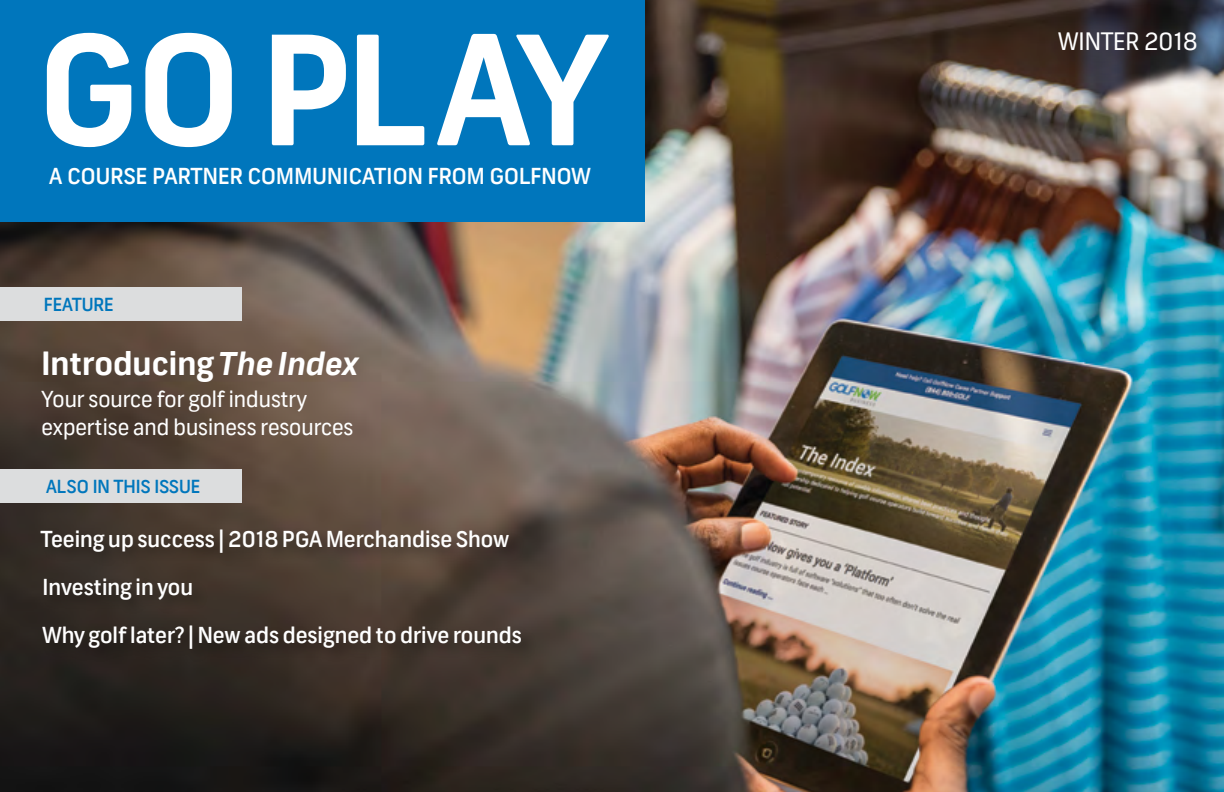
<style>
.page{position:relative;width:1224px;height:792px;background:#fff}
.page>*{position:absolute;margin:0;border:0;box-sizing:border-box;transform-origin:0 0}
.t1{font:700 32px "NBCSN Frank";color:#fff}
.t2{font:24px "NBCSN Frank";color:#fff}
.t3{font:500 22px/48px "NBCSN Frank";color:#fff}
.t4{font:22px/28px "NBCSN Frank";color:#fff}
.t5{font:500 18px "NBCSN Frank";color:#0076bc}
.s1{font-family:"NBCSN Frank Bold Italic NBCSN Frank";font-weight:400}
</style>
<div class="page">
<img style="left:0;top:0;width:1224px;height:792px">
<div style="left:0;top:0;width:645px;height:221px;background:#0076bc"></div>
<svg style="left:47px;top:33px;width:84px;height:114px"></svg>
<svg style="left:145px;top:33px;width:87px;height:114px"></svg>
<svg style="left:272px;top:35px;width:74px;height:110px"></svg>
<svg style="left:357px;top:35px;width:67px;height:110px"></svg>
<svg style="left:437px;top:34px;width:172px;height:111px"></svg>
<div style="left:0;top:288px;width:241px;height:33px;background:#dcddde"></div>
<div style="left:0;top:470px;width:241px;height:33px;background:#dcddde"></div>
<div style="left:37px;top:527px;width:500px;height:138px;background:#000;opacity:.3"></div>
<div style="left:1030px;top:0;width:194px;height:94px;background:#000;opacity:.65"></div>
<p class="t3" style="left:49px;top:153px;width:543px">A COURSE PARTNER COMMUNICATION FROM GOLFNOW</p>
<p class="t5" style="left:44px;top:294px;width:71px">FEATURE</p>
<h1 class="t1" style="left:42px;top:344px;width:318px">Introducing <span class="s1">The Index</span></h1>
<p class="t4" style="left:42px;top:386px;width:313px">Your source for golf industry expertise and business resources</p>
<p class="t5" style="left:46px;top:475px;width:156px">ALSO IN THIS ISSUE</p>
<p class="t3" style="left:41px;top:516px;width:483px">Teeing up success | 2018 PGA Merchandise Show<br>Investing in you<br>Why golf later? | New ads designed to drive rounds</p>
<p class="t2" style="left:1058px;top:27px;width:141px">WINTER 2018</p>
</div>
